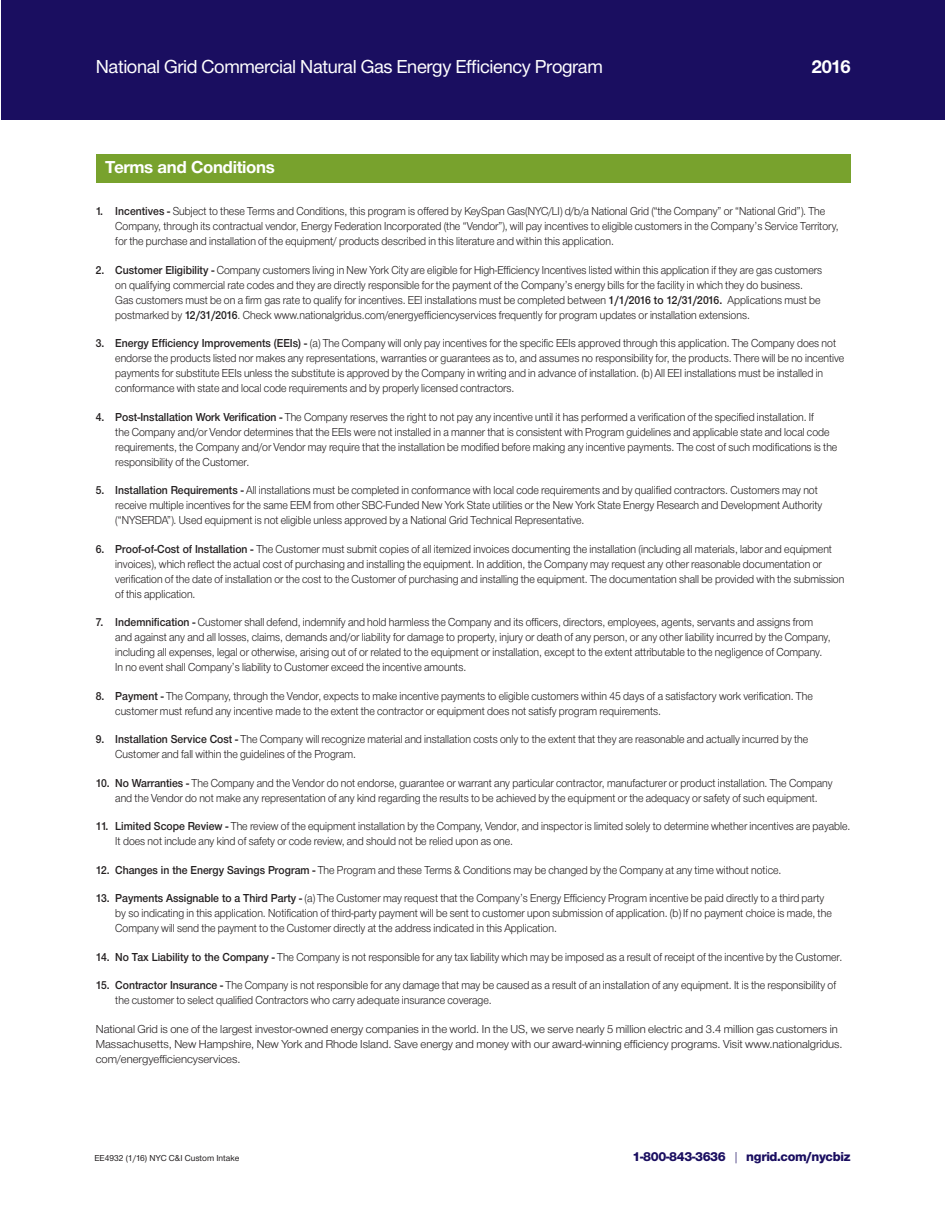
<style>
.page{position:relative;width:945px;height:1215px;background:#fff}
.page>*{position:absolute;margin:0;border:0;box-sizing:border-box;transform-origin:0 0}
.t1{font:19.5px "Helvetica Neue H55";letter-spacing:-.02em;color:#fff}
.t2{font:19.5px "Helvetica Neue H75";color:#fff}
.t3{font:18px "Helvetica Neue H75";letter-spacing:-.02em;color:#fff}
.t4{font:13.5px "Helvetica Neue H85";letter-spacing:-.025em;color:#1a0e60}
.t5{font:12px/15px "Helvetica Neue H45";color:#231f20;scale:.93 1}
.t6{font:12px/15px "Helvetica Neue H45";color:#231f20}
.t7{font:9px "Helvetica Neue H55";color:#231f20}
.s1{font-family:"Helvetica Neue H65"}
.s2{font-family:"Helvetica Neue H45"}
</style>
<div class="page">
<div style="left:1px;top:1px;width:944px;height:119px;background:#1a0e60"></div>
<div style="left:96px;top:154px;width:754px;height:29px;background:#78a22d"></div>
<p class="t1" style="left:96px;top:54px;width:509px">National Grid Commercial Natural Gas Energy Efficiency Program</p>
<p class="t2" style="left:812px;top:53px;width:40px">2016</p>
<p class="t3" style="left:105px;top:155px;width:171px">Terms and Conditions</p>
<p class="t5" style="left:115px;top:205px;width:779px;text-indent:-19px"><span class="s1">1. Incentives -</span> Subject to these Terms and Conditions, this program is offered by KeySpan Gas(NYC/LI) d/b/a National Grid (“the Company” or “National Grid”). The<br>Company, through its contractual vendor, Energy Federation Incorporated (the “Vendor”), will pay incentives to eligible customers in the Company’s Service Territory, for the purchase and installation of the equipment/ products described in this literature and within this application.</p>
<p class="t5" style="left:115px;top:263px;width:761px;text-indent:-19px"><span class="s1">2. Customer Eligibility -</span> Company customers living in New York City are eligible for High-Efficiency Incentives listed within this application if they are gas customers on qualifying commercial rate codes and they are directly responsible for the payment of the Company’s energy bills for the facility in which they do business.<br>Gas customers must be on a firm gas rate to qualify for incentives. EEI installations must be completed between <span class="s1">1/1/2016 to 12/31/2016.</span> Applications must be postmarked by <span class="s1">12/31/2016</span>. Check www.nationalgridus.com/energyefficiencyservices frequently for program updates or installation extensions.</p>
<p class="t5" style="left:115px;top:337px;width:785px;text-indent:-19px"><span class="s1">3. Energy Efficiency Improvements (EEIs) -</span> (a) The Company will only pay incentives for the specific EEIs approved through this application. The Company does not endorse the products listed nor makes any representations, warranties or guarantees as to, and assumes no responsibility for, the products. There will be no incentive payments for substitute EEIs unless the substitute is approved by the Company in writing and in advance of installation. (b) All EEI installations must be installed in conformance with state and local code requirements and by properly licensed contractors.</p>
<p class="t5" style="left:115px;top:410px;width:778px;text-indent:-19px"><span class="s1">4. Post-Installation Work Verification -</span> The Company reserves the right to not pay any incentive until it has performed a verification of the specified installation. If<br>the Company and/or Vendor determines that the EEIs were not installed in a manner that is consistent with Program guidelines and applicable state and local code requirements, the Company and/or Vendor may require that the installation be modified before making any incentive payments. The cost of such modifications is the responsibility of the Customer.</p>
<p class="t5" style="left:115px;top:484px;width:762px;text-indent:-20px"><span class="s1">5. Installation Requirements -</span> All installations must be completed in conformance with local code requirements and by qualified contractors. Customers may not receive multiple incentives for the same EEM from other SBC-Funded New York State utilities or the New York State Energy Research and Development Authority (“NYSERDA”). Used equipment is not eligible unless approved by a National Grid Technical Representative.</p>
<p class="t5" style="left:115px;top:542px;width:785px;text-indent:-19px"><span class="s1">6. Proof-of-Cost of Installation -</span> The Customer must submit copies of all itemized invoices documenting the installation (including all materials, labor and equipment invoices), which reflect the actual cost of purchasing and installing the equipment. In addition, the Company may request any other reasonable documentation or verification of the date of installation or the cost to the Customer of purchasing and installing the equipment. The documentation shall be provided with the submission of this application.</p>
<p class="t5" style="left:115px;top:616px;width:771px;text-indent:-19px"><span class="s1">7. Indemnification -</span> Customer shall defend, indemnify and hold harmless the Company and its officers, directors, employees, agents, servants and assigns from and against any and all losses, claims, demands and/or liability for damage to property, injury or death of any person, or any other liability incurred by the Company, including all expenses, legal or otherwise, arising out of or related to the equipment or installation, except to the extent attributable to the negligence of Company.<br>In no event shall Company’s liability to Customer exceed the incentive amounts.</p>
<p class="t5" style="left:115px;top:689px;width:751px;text-indent:-19px"><span class="s1">8. Payment -</span> The Company, through the Vendor, expects to make incentive payments to eligible customers within 45 days of a satisfactory work verification. The customer must refund any incentive made to the extent the contractor or equipment does not satisfy program requirements.</p>
<p class="t5" style="left:115px;top:733px;width:747px;text-indent:-20px"><span class="s1">9. Installation Service Cost -</span> The Company will recognize material and installation costs only to the extent that they are reasonable and actually incurred by the<br>Customer and fall within the guidelines of the Program.</p>
<p class="t5" style="left:96px;top:776px;width:794px;text-align:center"><span class="s1">10. No Warranties -</span> The Company and the Vendor do not endorse, guarantee or warrant any particular contractor, manufacturer or product installation. The Company and the Vendor do not make any representation of any kind regarding the results to be achieved by the equipment or the adequacy or safety of such equipment.</p>
<p class="t5" style="left:115px;top:820px;width:792px;text-indent:-20px"><span class="s1">11. Limited Scope Review -</span> The review of the equipment installation by the Company, Vendor, and inspector is limited solely to determine whether incentives are payable.<br>It does not include any kind of safety or code review, and should not be relied upon as one.</p>
<p class="t5" style="left:96px;top:863px;width:739px"><span class="s1">12. Changes in the Energy Savings Program -</span> The Program and these Terms &amp; Conditions may be changed by the Company at any time without notice.</p>
<p class="t5" style="left:115px;top:892px;width:772px;text-indent:-19px"><span class="s1">13. Payments Assignable to a Third Party -</span> (a) The Customer may request that the Company’s Energy Efficiency Program incentive be paid directly to a third party by so indicating in this application. Notification of third-party payment will be sent to customer upon submission of application. (b) If no payment choice is made, the<br>Company will send the payment to the Customer directly at the address indicated in this Application.</p>
<p class="t5" style="left:96px;top:950px;width:804px"><span class="s1">14. No Tax Liability to the Company -</span> The Company is not responsible for any tax liability which may be imposed as a result of receipt of the incentive by the Customer.</p>
<p class="t5" style="left:115px;top:979px;width:776px;text-indent:-19px"><span class="s1">15. Contractor Insurance -</span> The Company is not responsible for any damage that may be caused as a result of an installation of any equipment. It is the responsibility of the customer to select qualified Contractors who carry adequate insurance coverage.</p>
<p class="t6" style="left:96px;top:1022px;width:748px">National Grid is one of the largest investor-owned energy companies in the world. In the US, we serve nearly 5 million electric and 3.4 million gas customers in<br>Massachusetts, New Hampshire, New York and Rhode Island. Save energy and money with our award-winning efficiency programs. Visit www.nationalgridus. com/energyefficiencyservices.</p>
<p class="t7" style="left:94px;top:1152px;width:146px">EE4932 (1/16) NYC C&amp;I Custom Intake</p>
<p class="t4" style="left:633px;top:1147px;width:219px">1-800-843-3636 <span class="s2">|</span> ngrid.com/nycbiz</p>
</div>
